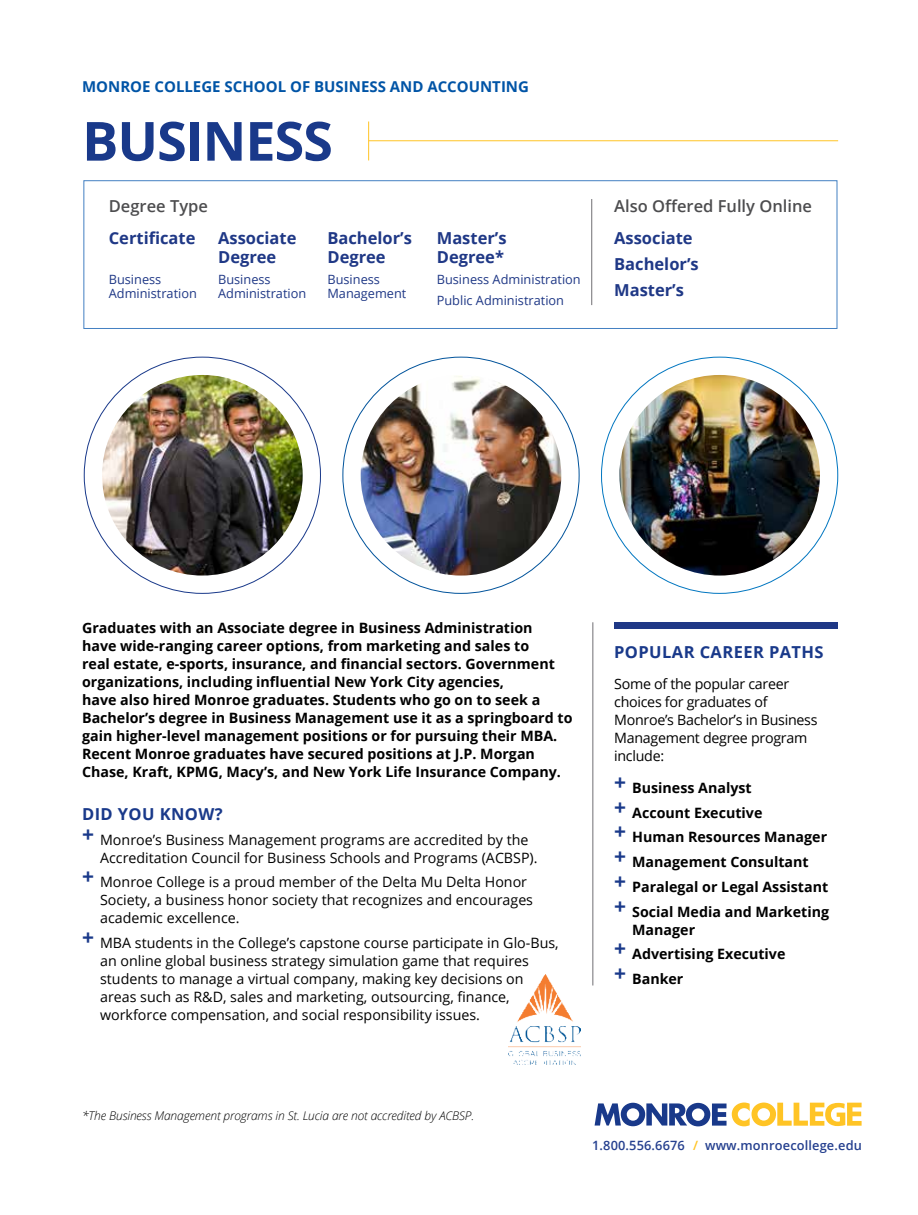
<style>
.page{position:relative;width:918px;height:1215px;background:#fff}
.page>*{position:absolute;margin:0;border:0;box-sizing:border-box;transform-origin:0 0}
.t1{font:700 54px "Open Sans";letter-spacing:-.02em;color:#19398a}
.t2{font:700 16.5px/19.5px "Open Sans";color:#1f3886}
.t3{font:600 16.5px "Open Sans";color:#4d4d4f}
.t4{font:700 16.5px "Open Sans";letter-spacing:.025em;color:#19398a}
.t5{font:700 15px "Open Sans";color:#0054a6}
.t6{font:700 14.25px/18px "Open Sans";color:#000}
.t7{font:14.25px/18px "Open Sans";color:#000}
.t8{font:14.25px/18px "Open Sans";letter-spacing:-.02em;color:#000}
.t9{font:600 12.9px "Open Sans";letter-spacing:.01em;color:#25408f}
.t10{font:12.75px/14.2px "Open Sans";color:#1f3886}
.t11{font:italic 300 12px "Open Sans";letter-spacing:-.01em;color:#000}
.s1{color:#ffc425}
</style>
<div class="page">
<svg style="left:595px;top:1103px;width:267px;height:23px"></svg>
<img style="left:102px;top:375px;width:201px;height:201px;border-radius:100px">
<img style="left:361px;top:375px;width:200px;height:201px;border-radius:100px">
<img style="left:619px;top:375px;width:201px;height:201px;border-radius:100px">
<hr style="left:592px;top:622px;width:1px;height:363px;background:#807f83">
<div style="left:614px;top:622px;width:224px;height:7px;background:#1f3886"></div>
<hr style="left:369px;top:140px;width:469px;height:1px;background:#ffc425">
<hr style="left:368px;top:122px;width:1px;height:38px;background:#ffc425">
<div style="left:83px;top:180px;width:754px;height:149px;border:1px solid #4380c2"></div>
<hr style="left:591px;top:199px;width:1px;height:106px;background:#807f83">
<img style="left:509px;top:974px;width:71px;height:91px">
<p class="t5" style="left:82px;top:76px;width:448px">MONROE COLLEGE SCHOOL OF BUSINESS AND ACCOUNTING</p>
<h1 class="t1" style="left:82px;top:103px;width:252px">BUSINESS</h1>
<p class="t3" style="left:109px;top:194px;width:101px">Degree Type</p>
<p class="t2" style="left:109px;top:227px;width:88px">Certificate</p>
<p class="t10" style="left:109px;top:272px;width:90px">Business<br>Administration</p>
<p class="t2" style="left:218px;top:227px;width:80px">Associate<br>Degree</p>
<p class="t10" style="left:218px;top:272px;width:90px">Business<br>Administration</p>
<p class="t2" style="left:327px;top:227px;width:86px">Bachelor’s<br>Degree</p>
<p class="t10" style="left:327px;top:272px;width:80px">Business<br>Management</p>
<p class="t2" style="left:437px;top:227px;width:71px">Master’s<br>Degree*</p>
<p class="t10" style="left:437px;top:269px;width:146px;line-height:21px">Business Administration<br>Public Administration</p>
<p class="t3" style="left:614px;top:194px;width:199px">Also Offered Fully Online</p>
<p class="t2" style="left:614px;top:224px;width:86px;line-height:26.2px">Associate<br>Bachelor’s<br>Master’s</p>
<p class="t6" style="left:82px;top:619px;width:492px">Graduates with an Associate degree in Business Administration<br>have wide-ranging career options, from marketing and sales to<br>real estate, e-sports, insurance, and financial sectors. Government organizations, including influential New York City agencies,<br>have also hired Monroe graduates. Students who go on to seek a Bachelor’s degree in Business Management use it as a springboard to gain higher-level management positions or for pursuing their MBA.<br>Recent Monroe graduates have secured positions at J.P. Morgan Chase, Kraft, KPMG, Macy’s, and New York Life Insurance Company.</p>
<p class="t4" style="left:82px;top:802px;width:142px">DID YOU KNOW?</p>
<p class="t7" style="left:100px;top:830px;width:439px;text-indent:-18px"><sup>+</sup> Monroe’s Business Management programs are accredited by the<br>Accreditation Council for Business Schools and Programs (ACBSP).</p>
<p class="t7" style="left:100px;top:873px;width:435px;text-indent:-18px"><sup>+</sup> Monroe College is a proud member of the Delta Mu Delta Honor<br>Society, a business honor society that recognizes and encourages academic excellence.</p>
<p class="t7" style="left:100px;top:934px;width:460px;text-indent:-18px"><sup>+</sup> MBA students in the College’s capstone course participate in Glo-Bus, an online global business strategy simulation game that requires students to manage a virtual company, making key decisions on areas such as R&amp;D, sales and marketing, outsourcing, finance, workforce compensation, and social responsibility issues.</p>
<p class="t4" style="left:614px;top:640px;width:211px">POPULAR CAREER PATHS</p>
<p class="t8" style="left:614px;top:675px;width:205px">Some of the popular career choices for graduates of<br>Monroe’s Bachelor’s in Business<br>Management degree program include:</p>
<p class="t6" style="left:614px;top:775px;width:216px;line-height:24.8px"><sup>+</sup> Business Analyst<br><sup>+</sup> Account Executive<br><sup>+</sup> Human Resources Manager <sup>+</sup> Management Consultant<br><sup>+</sup> Paralegal or Legal Assistant <sup>+</sup> Social Media and Marketing</p>
<p class="t6" style="left:614px;top:917px;width:173px;line-height:24.8px;text-indent:18px">Manager<br><sup>+</sup> Advertising Executive <sup>+</sup> Banker</p>
<p class="t11" style="left:82px;top:1107px;width:394px">*The Business Management programs in St. Lucia are not accredited by ACBSP.</p>
<p class="t9" style="left:592px;top:1136px;width:271px">1.800.556.6676 <span class="s1">/</span> www.monroecollege.edu</p>
</div>
